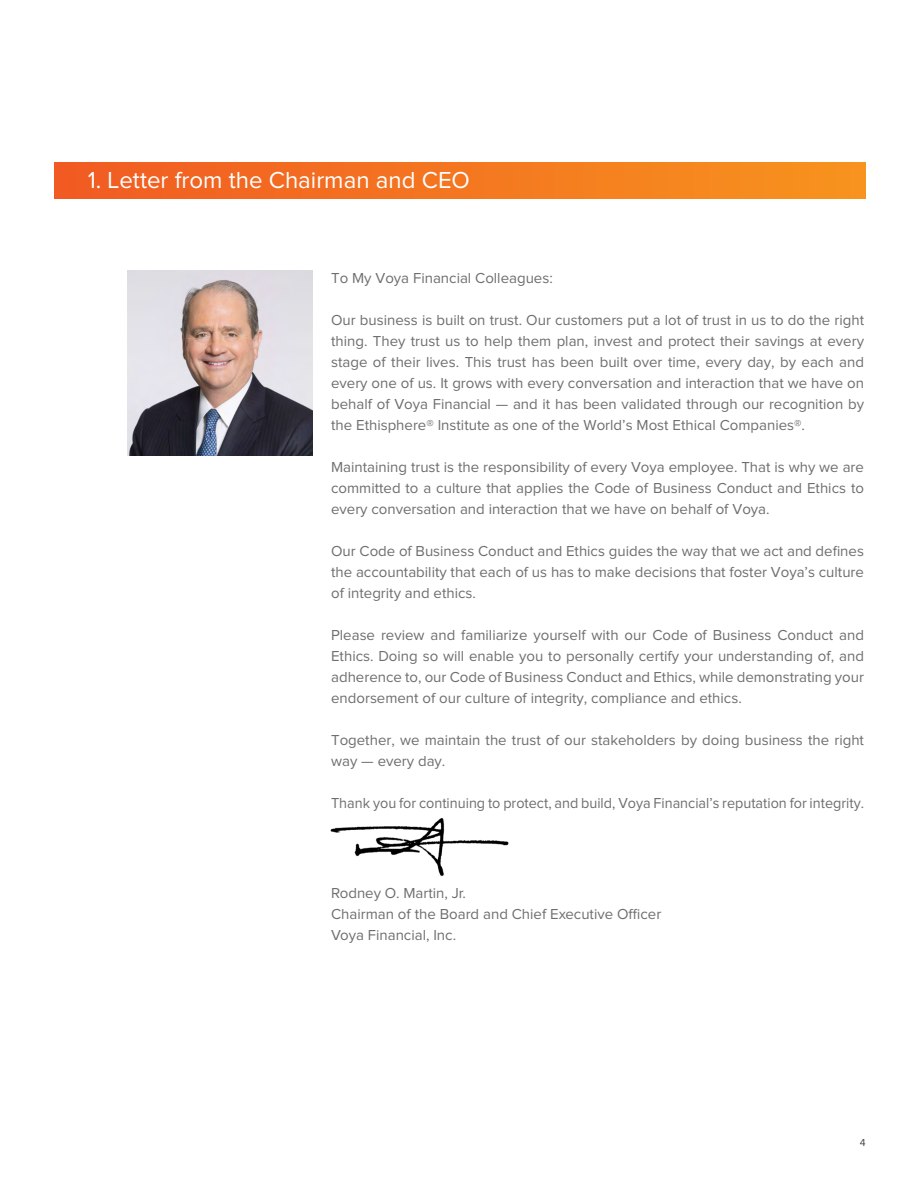
<style>
.page{position:relative;width:918px;height:1188px;background:#fff}
.page>*{position:absolute;margin:0;border:0;box-sizing:border-box;transform-origin:0 0}
.t1{font:24px "Proxima Nova";color:#fff}
.t2{font:15px/21px "Proxima Nova";color:#6e6e6e;text-align:justify}
.t3{font:15px "Proxima Nova";color:#6e6e6e;scale:.96 1}
.t4{font:10.5px "Proxima Nova";color:#414042}
</style>
<div class="page">
<img style="left:128px;top:271px;width:184px;height:184px">
<div style="left:54px;top:163px;width:811px;height:36px;background:linear-gradient(to right,#f15a22,#f7941e)"></div>
<img style="left:330px;top:818px;width:179px;height:59px">
<h1 class="t1" style="left:88px;top:169px;width:384px">1. Letter from the Chairman and CEO</h1>
<p class="t2" style="left:331px;top:268px;width:223px">To My Voya Financial Colleagues:</p>
<p class="t2" style="left:331px;top:310px;width:534px">Our business is built on trust. Our customers put a lot of trust in us to do the right thing. They trust us to help them plan, invest and protect their savings at every stage of their lives. This trust has been built over time, every day, by each and every one of us. It grows with every conversation and interaction that we have on behalf of Voya Financial — and it has been validated through our recognition by the Ethisphere® Institute as one of the World’s Most Ethical Companies®.</p>
<p class="t2" style="left:331px;top:457px;width:534px">Maintaining trust is the responsibility of every Voya employee. That is why we are committed to a culture that applies the Code of Business Conduct and Ethics to every conversation and interaction that we have on behalf of Voya.</p>
<p class="t2" style="left:331px;top:541px;width:534px">Our Code of Business Conduct and Ethics guides the way that we act and defines the accountability that each of us has to make decisions that foster Voya’s culture of integrity and ethics.</p>
<p class="t2" style="left:331px;top:625px;width:534px">Please review and familiarize yourself with our Code of Business Conduct and Ethics. Doing so will enable you to personally certify your understanding of, and adherence to, our Code of Business Conduct and Ethics, while demonstrating your endorsement of our culture of integrity, compliance and ethics.</p>
<p class="t2" style="left:331px;top:730px;width:534px">Together, we maintain the trust of our stakeholders by doing business the right way — every day.</p>
<p class="t3" style="left:331px;top:796px;width:557px">Thank you for continuing to protect, and build, Voya Financial’s reputation for integrity.</p>
<p class="t2" style="left:331px;top:883px;width:332px;text-align:left">Rodney O. Martin, Jr.<br>Chairman of the Board and Chief Executive Officer<br>Voya Financial, Inc.</p>
<p class="t4" style="left:860px;top:1138px;width:7px">4</p>
</div>
